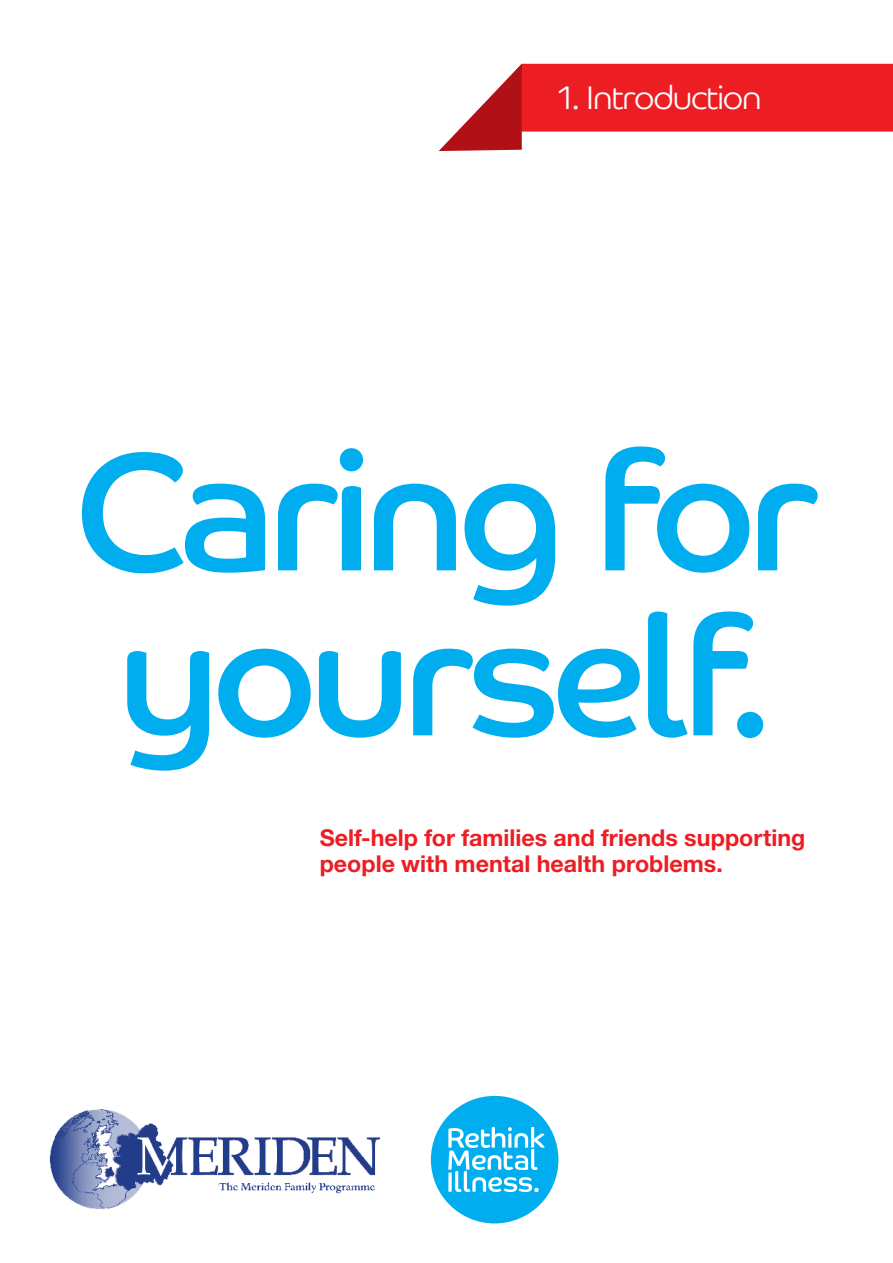
<style>
.page{position:relative;width:893px;height:1263px;background:#fff}
.page>*{position:absolute;margin:0;border:0;box-sizing:border-box;transform-origin:0 0}
.t1{font:168px/165px "Co Rethink";letter-spacing:-.045em;color:#00aeef}
.t2{font:300 33px "Co Rethink";letter-spacing:-.03em;color:#fff}
.t3{font:700 23.25px/26.2px "Helvetica Neue LT Pro";color:#ed1d24}
</style>
<div class="page">
<div style="left:431px;top:1096px;width:127px;height:127px;background:#00aeef;border-radius:50%"></div>
<svg style="left:448px;top:1127px;width:97px;height:65px"></svg>
<img style="left:49px;top:1109px;width:332px;height:100px">
<svg style="left:439px;top:64px;width:454px;height:87px"></svg>
<h2 class="t2" style="left:558px;top:78px;width:205px">1. Introduction</h2>
<h1 class="t1" style="left:75px;top:429px;width:745px">Caring for yourself.</h1>
<p class="t3" style="left:320px;top:824px;width:487px">Self-help for families and friends supporting people with mental health problems.</p>
</div>
